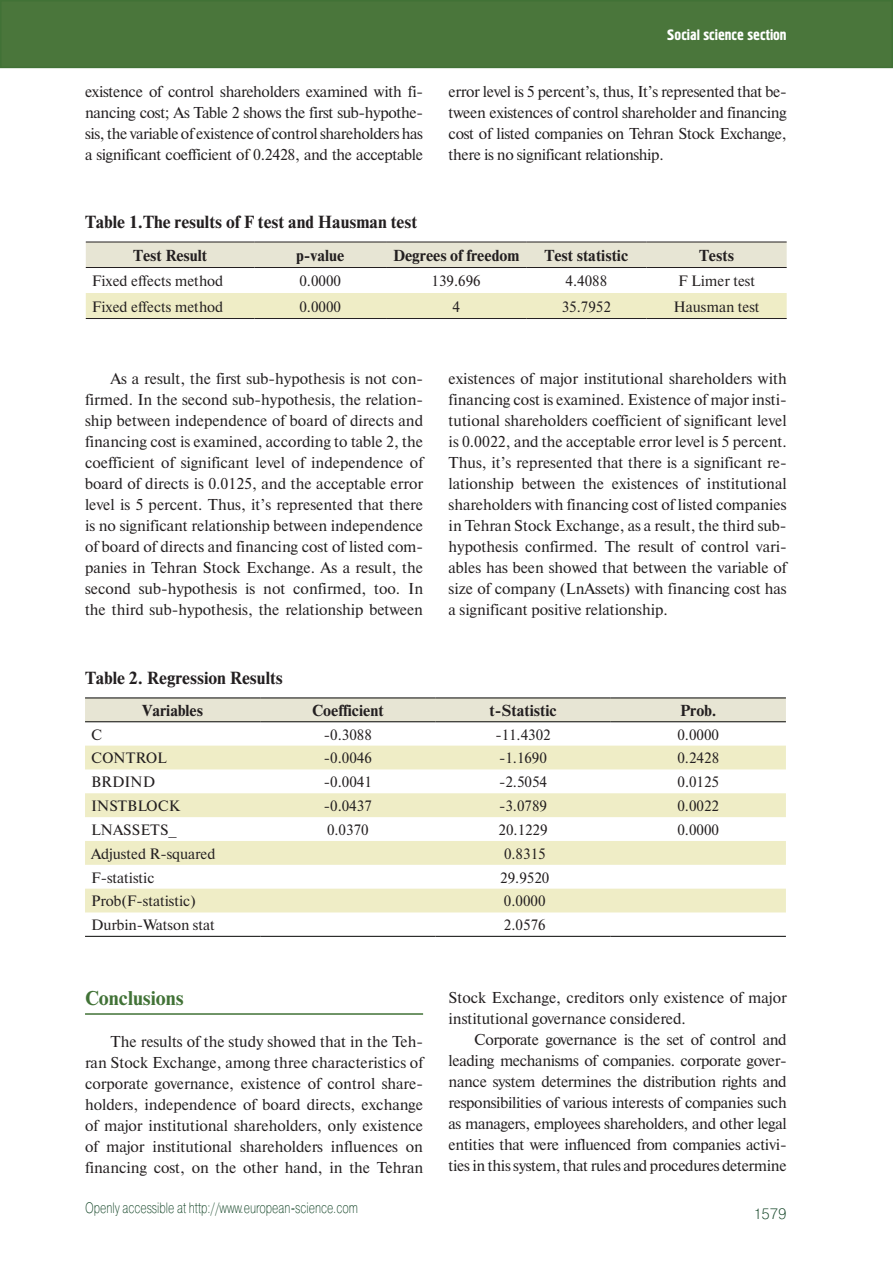
<style>
.page{position:relative;width:893px;height:1263px;background:#fff}
.page>*{position:absolute;margin:0;border:0;box-sizing:border-box;transform-origin:0 0}
.t1{font:700 18.75px "Newton C";color:#417236}
.t2{font:700 16.5px "Newton C";color:#231f20}
.t3{font:15.75px/21px "Newton C";color:#231f20;text-align:justify}
.t4{font:15px "Newton C";color:#231f20}
.t5{font:700 15px "Newton C";color:#231f20}
.t6{font:15px "Pragmatica Light C";color:#0b3e1f;scale:.75 1}
.t7{font:15px "Hermes C";color:#fff}
.t8{font:15px "Pragmatica Light C";color:#0b3e1f}
</style>
<div class="page">
<div style="left:1px;top:1px;width:891px;height:66px;background:#4a763b"></div>
<div style="left:0;top:0;width:893px;height:68px;border:2px solid #417236"></div>
<div style="left:86px;top:243px;width:701px;height:24px;background:#e7e5d4"></div>
<div style="left:86px;top:293px;width:701px;height:25px;background:#efedc6"></div>
<hr style="left:646px;top:242px;width:141px;height:1px;background:#231f20">
<hr style="left:526px;top:242px;width:120px;height:1px;background:#231f20">
<hr style="left:386px;top:242px;width:140px;height:1px;background:#231f20">
<hr style="left:254px;top:242px;width:132px;height:1px;background:#231f20">
<hr style="left:86px;top:242px;width:168px;height:1px;background:#231f20">
<hr style="left:646px;top:267px;width:141px;height:1px;background:#231f20">
<hr style="left:526px;top:267px;width:120px;height:1px;background:#231f20">
<hr style="left:386px;top:267px;width:140px;height:1px;background:#231f20">
<hr style="left:254px;top:267px;width:132px;height:1px;background:#231f20">
<hr style="left:86px;top:267px;width:168px;height:1px;background:#231f20">
<hr style="left:646px;top:318px;width:141px;height:1px;background:#231f20">
<hr style="left:526px;top:318px;width:120px;height:1px;background:#231f20">
<hr style="left:386px;top:318px;width:140px;height:1px;background:#231f20">
<hr style="left:254px;top:318px;width:132px;height:1px;background:#231f20">
<hr style="left:86px;top:318px;width:168px;height:1px;background:#231f20">
<div style="left:85px;top:698px;width:701px;height:23px;background:#e7e5d4"></div>
<svg style="left:85px;top:746px;width:701px;height:166px;fill:#efedc6"></svg>
<hr style="left:85px;top:697px;width:175px;height:1px;background:#040503">
<hr style="left:260px;top:697px;width:175px;height:1px;background:#040503">
<hr style="left:435px;top:697px;width:176px;height:1px;background:#040503">
<hr style="left:611px;top:697px;width:175px;height:1px;background:#040503">
<hr style="left:85px;top:721px;width:175px;height:1px;background:#040503">
<hr style="left:260px;top:721px;width:175px;height:1px;background:#040503">
<hr style="left:435px;top:721px;width:176px;height:1px;background:#040503">
<hr style="left:611px;top:721px;width:175px;height:1px;background:#040503">
<hr style="left:85px;top:936px;width:175px;height:1px;background:#040503">
<hr style="left:260px;top:936px;width:175px;height:1px;background:#040503">
<hr style="left:435px;top:936px;width:176px;height:1px;background:#040503">
<hr style="left:611px;top:936px;width:175px;height:1px;background:#040503">
<hr style="left:85px;top:1013px;width:338px;height:2px;background:#417236">
<p class="t7" style="left:667px;top:26px;width:121px">Social science section</p>
<p class="t3" style="left:85px;top:82px;width:340px">existence of control shareholders examined with fi&shy;nancing cost; As Table 2 shows the first sub-hypothe&shy;sis, the variable of existence of control shareholders has a significant coefficient of 0.2428, and the acceptable</p>
<p class="t3" style="left:449px;top:82px;width:340px">error level is 5 percent’s, thus, It’s represented that be&shy;tween existences of control shareholder and financing cost of listed companies on Tehran Stock Exchange, there is no significant relationship.</p>
<p class="t2" style="left:85px;top:212px;width:334px">Table 1.The results of F test and Hausman test</p>
<p class="t5" style="left:133px;top:246px;width:75px">Test Result</p>
<p class="t5" style="left:296px;top:246px;width:50px">p-value</p>
<p class="t5" style="left:393px;top:246px;width:128px">Degrees of freedom</p>
<p class="t5" style="left:544px;top:246px;width:85px">Test statistic</p>
<p class="t5" style="left:699px;top:246px;width:37px">Tests</p>
<p class="t4" style="left:92px;top:273px;width:133px">Fixed effects method</p>
<p class="t4" style="left:299px;top:273px;width:43px">0.0000</p>
<p class="t4" style="left:432px;top:273px;width:51px">139.696</p>
<p class="t4" style="left:565px;top:273px;width:43px">4.4088</p>
<p class="t4" style="left:678px;top:273px;width:79px">F Limer test</p>
<p class="t4" style="left:92px;top:298px;width:133px">Fixed effects method</p>
<p class="t4" style="left:299px;top:298px;width:43px">0.0000</p>
<p class="t4" style="left:452px;top:298px;width:9px">4</p>
<p class="t4" style="left:562px;top:298px;width:51px">35.7952</p>
<p class="t4" style="left:673px;top:298px;width:88px">Hausman test</p>
<p class="t3" style="left:85px;top:368px;width:340px;text-indent:26px">As a result, the first sub-hypothesis is not con&shy;firmed. In the second sub-hypothesis, the relation&shy;ship between independence of board of directs and financing cost is examined, according to table 2, the coefficient of significant level of independence of board of directs is 0.0125, and the acceptable error level is 5 percent. Thus, it’s represented that there is no significant relationship between independence of board of directs and financing cost of listed com&shy;panies in Tehran Stock Exchange. As a result, the second sub-hypothesis is not confirmed, too. In the third sub-hypothesis, the relationship between</p>
<p class="t3" style="left:449px;top:368px;width:340px">existences of major institutional shareholders with financing cost is examined. Existence of major insti&shy;tutional shareholders coefficient of significant level is 0.0022, and the acceptable error level is 5 percent.<br>Thus, it’s represented that there is a significant re&shy;lationship between the existences of institutional shareholders with financing cost of listed companies in Tehran Stock Exchange, as a result, the third sub&shy;hypothesis confirmed. The result of control vari&shy;ables has been showed that between the variable of size of company (LnAssets) with financing cost has a significant positive relationship.</p>
<p class="t2" style="left:85px;top:668px;width:199px">Table 2. Regression Results</p>
<p class="t5" style="left:142px;top:701px;width:63px">Variables</p>
<p class="t5" style="left:312px;top:701px;width:73px">Coefficient</p>
<p class="t5" style="left:489px;top:701px;width:69px">t-Statistic</p>
<p class="t5" style="left:680px;top:701px;width:38px">Prob.</p>
<p class="t4" style="left:91px;top:726px;width:12px">C</p>
<p class="t4" style="left:324px;top:726px;width:50px">-0.3088</p>
<p class="t4" style="left:495px;top:726px;width:57px">-11.4302</p>
<p class="t4" style="left:677px;top:726px;width:43px">0.0000</p>
<p class="t4" style="left:91px;top:750px;width:77px">CONTROL</p>
<p class="t4" style="left:324px;top:750px;width:50px">-0.0046</p>
<p class="t4" style="left:499px;top:750px;width:49px">-1.1690</p>
<p class="t4" style="left:677px;top:750px;width:43px">0.2428</p>
<p class="t4" style="left:91px;top:774px;width:66px">BRDIND</p>
<p class="t4" style="left:324px;top:774px;width:49px">-0.0041</p>
<p class="t4" style="left:499px;top:774px;width:50px">-2.5054</p>
<p class="t4" style="left:677px;top:774px;width:43px">0.0125</p>
<p class="t4" style="left:91px;top:798px;width:91px">INSTBLOCK</p>
<p class="t4" style="left:324px;top:798px;width:50px">-0.0437</p>
<p class="t4" style="left:499px;top:798px;width:50px">-3.0789</p>
<p class="t4" style="left:677px;top:798px;width:43px">0.0022</p>
<p class="t4" style="left:91px;top:822px;width:87px">LNASSETS_</p>
<p class="t4" style="left:327px;top:822px;width:43px">0.0370</p>
<p class="t4" style="left:498px;top:822px;width:51px">20.1229</p>
<p class="t4" style="left:677px;top:822px;width:43px">0.0000</p>
<p class="t4" style="left:91px;top:845px;width:126px">Adjusted R-squared</p>
<p class="t4" style="left:504px;top:845px;width:43px">0.8315</p>
<p class="t4" style="left:91px;top:869px;width:65px">F-statistic</p>
<p class="t4" style="left:500px;top:869px;width:51px">29.9520</p>
<p class="t4" style="left:91px;top:893px;width:106px">Prob(F-statistic)</p>
<p class="t4" style="left:504px;top:893px;width:43px">0.0000</p>
<p class="t4" style="left:91px;top:917px;width:125px">Durbin-Watson stat</p>
<p class="t4" style="left:504px;top:917px;width:43px">2.0576</p>
<p class="t1" style="left:85px;top:987px;width:100px">Conclusions</p>
<p class="t3" style="left:85px;top:1031px;width:340px;text-indent:26px">The results of the study showed that in the Teh&shy;ran Stock Exchange, among three characteristics of corporate governance, existence of control share&shy;holders, independence of board directs, exchange of major institutional shareholders, only existence of major institutional shareholders influences on financing cost, on the other hand, in the Tehran</p>
<p class="t6" style="left:85px;top:1199px;width:365px">Openly accessible at http://www.european-science.com</p>
<p class="t3" style="left:449px;top:987px;width:340px">Stock Exchange, creditors only existence of major institutional governance considered.</p>
<p class="t3" style="left:449px;top:1029px;width:340px;text-indent:26px">Corporate governance is the set of control and leading mechanisms of companies. corporate gover&shy;nance system determines the distribution rights and responsibilities of various interests of companies such as managers, employees shareholders, and other legal entities that were influenced from companies activi&shy;ties in this system, that rules and procedures determine</p>
<p class="t8" style="left:753px;top:1205px;width:35px">1579</p>
</div>
